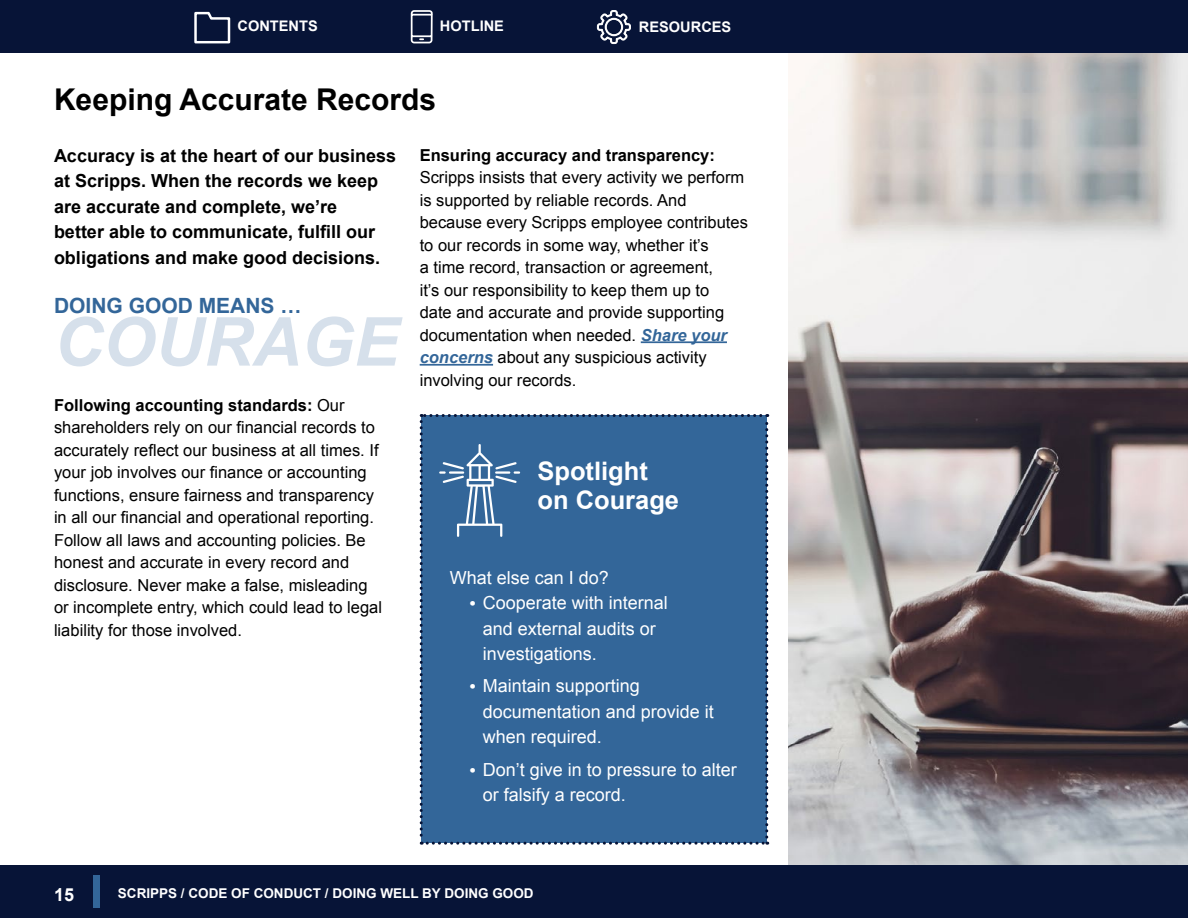
<style>
.page{position:relative;width:1188px;height:918px;background:#fff}
.page>*{position:absolute;margin:0;border:0;box-sizing:border-box;transform-origin:0 0}
.t1{font:italic 700 67.5px "Arial";color:#d6e0eb}
.t2{font:700 30px "Arial";color:#000}
.t3{font:700 25.5px/28.5px "Arial";color:#fff}
.t4{font:700 21px "Arial";color:#369}
.t5{font:18px/25.5px "Arial";color:#fff}
.t6{font:700 18px/25.5px "Arial";color:#000}
.t7{font:700 18px "Arial";color:#fff}
.t8{font:16.5px/22.5px "Arial";color:#000}
.t9{font:700 16.5px "Arial";color:#000}
.t10{font:700 14.55px "Arial";color:#fff}
.t11{font:700 13.5px "Arial";color:#fff}
.s1{font-weight:700}
.s2{font-weight:700;font-style:italic;color:#369}
.s3{font-weight:700;font-size:16.5px}
</style>
<div class="page">
<div style="left:420px;top:414px;width:348px;height:431px;background:#369"></div>
<hr style="left:641px;top:341px;width:86px;height:2px;background:#369">
<hr style="left:420px;top:364px;width:73px;height:2px;background:#369">
<img style="left:788px;top:53px;width:400px;height:813px">
<div style="left:0;top:0;width:1188px;height:53px;background:#071437"></div>
<div style="left:0;top:866px;width:1188px;height:52px;background:#071437"></div>
<svg style="left:194px;top:11px;width:37px;height:33px"></svg>
<svg style="left:410px;top:10px;width:23px;height:34px"></svg>
<div style="left:93px;top:875px;width:7px;height:33px;background:#369"></div>
<svg style="left:597px;top:10px;width:34px;height:34px"></svg>
<p class="t10" style="left:238px;top:17px;width:82px">CONTENTS</p>
<p class="t10" style="left:440px;top:17px;width:66px">HOTLINE</p>
<h2 class="t2" style="left:54px;top:79px;width:384px">Keeping Accurate Records</h2>
<p class="t10" style="left:639px;top:17px;width:94px">RESOURCES</p>
<p class="t6" style="left:54px;top:143px;width:344px">Accuracy is at the heart of our business at Scripps. When the records we keep are accurate and complete, we’re<br>better able to communicate, fulfill our obligations and make good decisions.</p>
<p class="t4" style="left:54px;top:292px;width:249px">DOING GOOD MEANS …</p>
<h1 class="t1" style="left:54px;top:298px;width:346px">COURAGE</h1>
<p class="t8" style="left:54px;top:394px;width:330px"><span class="s1">Following accounting standards:</span> Our shareholders rely on our financial records to accurately reflect our business at all times. If your job involves our finance or accounting functions, ensure fairness and transparency in all our financial and operational reporting.<br>Follow all laws and accounting policies. Be honest and accurate in every record and disclosure. Never make a false, misleading or incomplete entry, which could lead to legal liability for those involved.</p>
<p class="t9" style="left:420px;top:144px;width:297px">Ensuring accuracy and transparency:</p>
<p class="t8" style="left:420px;top:166px;width:330px">Scripps insists that every activity we perform is supported by reliable records. And because every Scripps employee contributes to our records in some way, whether it’s<br>a time record, transaction or agreement,<br>it’s our responsibility to keep them up to<br>date and accurate and provide supporting documentation when needed. <span class="s2">Share your concerns</span> about any suspicious activity involving our records.</p>
<h3 class="t3" style="left:537px;top:458px;width:143px">Spotlight on Courage</h3>
<p class="t5" style="left:450px;top:565px;width:161px">What else can I do?</p>
<p class="t5" style="left:483px;top:590px;width:187px;text-indent:-13px"><span class="s3">•</span> Cooperate with internal and external audits or investigations.</p>
<p class="t5" style="left:483px;top:674px;width:233px;text-indent:-13px"><span class="s3">•</span> Maintain supporting documentation and provide it when required.</p>
<p class="t5" style="left:483px;top:757px;width:256px;text-indent:-13px"><span class="s3">•</span> Don’t give in to pressure to alter or falsify a record.</p>
<p class="t7" style="left:54px;top:883px;width:22px">15</p>
<p class="t11" style="left:118px;top:884px;width:417px">SCRIPPS / CODE OF CONDUCT / DOING WELL BY DOING GOOD</p>
</div>
